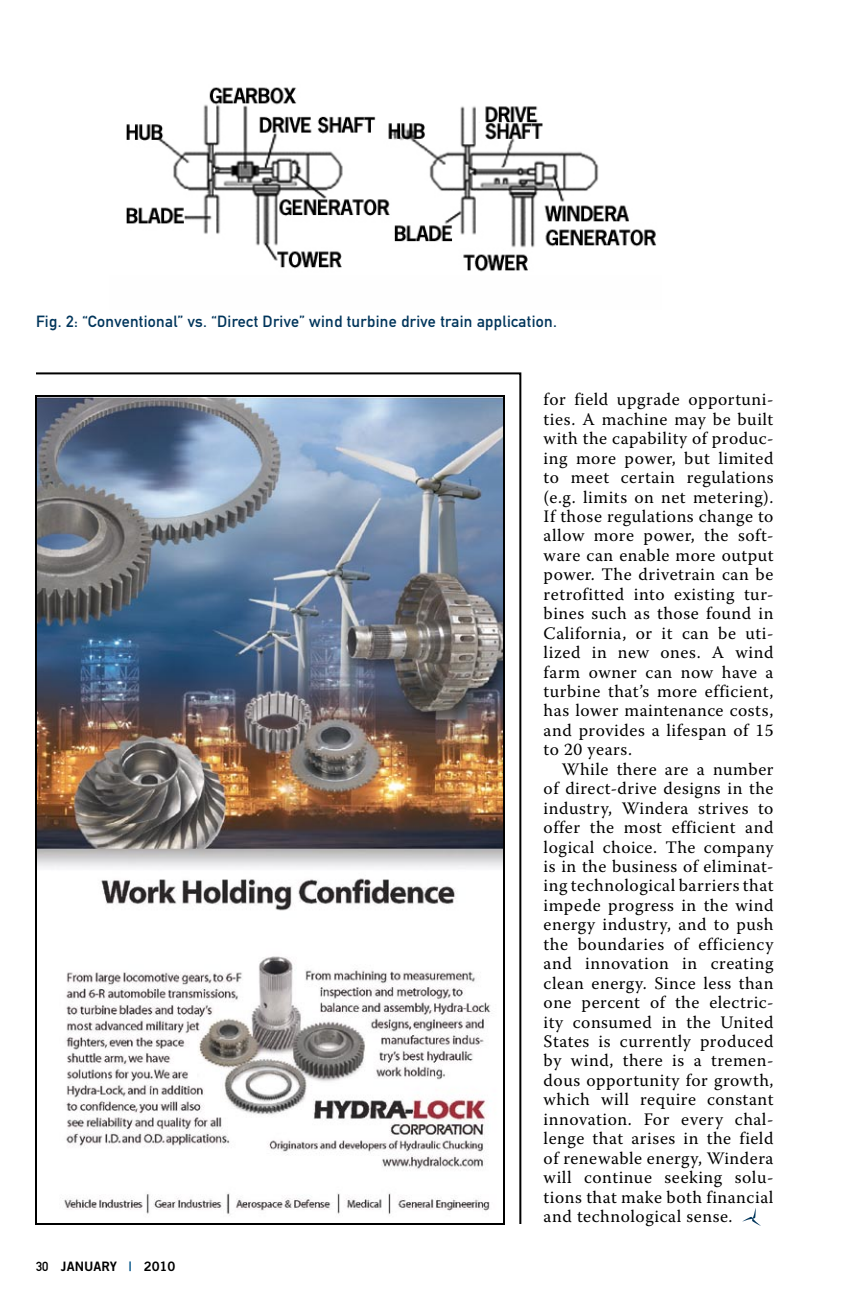
<style>
.page{position:relative;width:846px;height:1296px;background:#fff}
.page>*{position:absolute;margin:0;border:0;box-sizing:border-box;transform-origin:0 0}
.t1{font:17.6px/19.4px "Warnock Pro";letter-spacing:.03em;color:#000;text-align:justify}
.t2{font:16px "DIN Mittelschrift Alternate";letter-spacing:.02em;color:#00355b}
.t3{font:13px "Trade Gothic Bold Two";color:#000}
.s1{font-family:"DIN Mittelschrift Alternate"}
.s2{color:#005387}
</style>
<div class="page">
<svg style="left:742px;top:1208px;width:19px;height:18px"></svg>
<img style="left:35px;top:372px;width:487px;height:853px">
<img style="left:126px;top:87px;width:531px;height:185px">
<p class="t2" style="left:36px;top:312px;width:522px">Fig. 2: “Conventional” vs. “Direct Drive” wind turbine drive train application.</p>
<p class="t3" style="left:36px;top:1258px;width:141px"><span class="s1">30</span> JANUARY <span class="s2">|</span> 2010</p>
<p class="t1" style="left:544px;top:390px;width:231px">for field upgrade opportuni&shy;ties. A machine may be built with the capability of produc&shy;ing more power, but limited to meet certain regulations (e.g. limits on net metering).<br>If those regulations change to allow more power, the soft&shy;ware can enable more output power. The drivetrain can be retrofitted into existing tur&shy;bines such as those found in California, or it can be uti&shy;lized in new ones. A wind farm owner can now have a turbine that’s more efficient, has lower maintenance costs, and provides a lifespan of 15 to 20 years.</p>
<p class="t1" style="left:544px;top:759px;width:231px;text-indent:18px">While there are a number of direct-drive designs in the industry, Windera strives to offer the most efficient and logical choice. The company is in the business of eliminat&shy;ing technological barriers that impede progress in the wind energy industry, and to push the boundaries of efficiency and innovation in creating clean energy. Since less than one percent of the electric&shy;ity consumed in the United States is currently produced by wind, there is a tremen&shy;dous opportunity for growth, which will require constant innovation. For every chal&shy;lenge that arises in the field of renewable energy, Windera will continue seeking solu&shy;tions that make both financial and technological sense.</p>
</div>
